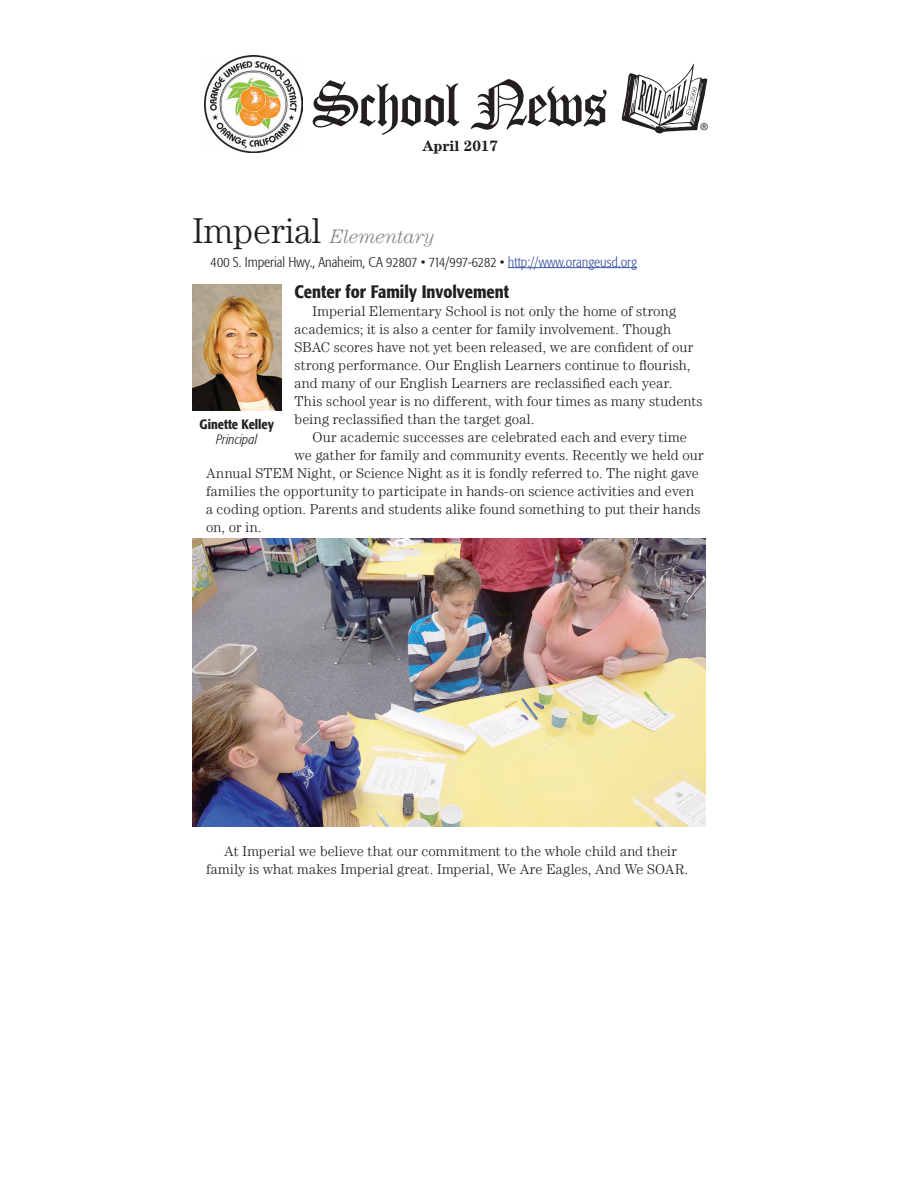
<style>
.page{position:relative;width:918px;height:1188px;background:#fff}
.page>*{position:absolute;margin:0;border:0;box-sizing:border-box;transform-origin:0 0}
.t1{font:italic 300 19.5px "Century LT";letter-spacing:-.005em;color:#808285}
.t2{font:500 condensed 18px "Formata";color:#231f20}
.t3{font:16.05px "Myriad";color:#231f20}
.t4{font:700 15px "Century LT";color:#231f20}
.t5{font:300 14.25px/18px "Century LT";letter-spacing:.01em;color:#231f20}
.t6{font:300 condensed 14.25px "Formata";color:#231f20}
.t7{font:500 condensed 13.5px "Formata";color:#231f20}
.t8{font:italic 300 condensed 13.5px "Formata";letter-spacing:.005em;color:#231f20}
.s1{font-style:normal;font-size:36px;color:#231f20}
.s2{color:#3853a3}
</style>
<div class="page">
<svg style="left:313px;top:80px;width:146px;height:55px"></svg>
<svg style="left:471px;top:79px;width:136px;height:51px"></svg>
<svg style="left:622px;top:64px;width:85px;height:69px"></svg>
<img style="left:205px;top:55px;width:98px;height:98px">
<hr style="left:508px;top:267px;width:129px;height:1px;background:#3853a3">
<img style="left:193px;top:284px;width:88px;height:126px">
<img style="left:193px;top:539px;width:513px;height:288px">
<p class="t4" style="left:423px;top:137px;width:77px">April 2017</p>
<p class="t3" style="left:700px;top:121px;width:10px">®</p>
<h1 class="t1" style="left:193px;top:225px;width:243px"><span class="s1">Imperial</span> Elementary</h1>
<p class="t6" style="left:211px;top:253px;width:428px">400 S. Imperial Hwy., Anaheim, CA 92807 • 714/997-6282 • <span class="s2">http://www.orangeusd.org</span></p>
<p class="t2" style="left:295px;top:281px;width:216px">Center for Family Involvement</p>
<p class="t5" style="left:295px;top:302px;width:410px;text-indent:18px">Imperial Elementary School is not only the home of strong academics; it is also a center for family involvement. Though SBAC scores have not yet been released, we are confident of our strong performance. Our English Learners continue to flourish, and many of our English Learners are reclassified each year.<br>This school year is no different, with four times as many students being reclassified than the target goal.</p>
<p class="t5" style="left:313px;top:428px;width:376px">Our academic successes are celebrated each and every time</p>
<p class="t5" style="left:295px;top:446px;width:411px">we gather for family and community events. Recently we held our</p>
<p class="t5" style="left:206px;top:464px;width:494px">Annual STEM Night, or Science Night as it is fondly referred to. The night gave</p>
<p class="t5" style="left:206px;top:482px;width:489px">families the opportunity to participate in hands-on science activities and even</p>
<p class="t5" style="left:206px;top:500px;width:496px">a coding option. Parents and students alike found something to put their hands</p>
<p class="t5" style="left:206px;top:518px;width:57px">on, or in.</p>
<p class="t7" style="left:200px;top:416px;width:76px">Ginette Kelley</p>
<p class="t8" style="left:216px;top:431px;width:42px">Principal</p>
<p class="t5" style="left:206px;top:842px;width:484px;text-align:center">At Imperial we believe that our commitment to the whole child and their family is what makes Imperial great. Imperial, We Are Eagles, And We SOAR.</p>
</div>
